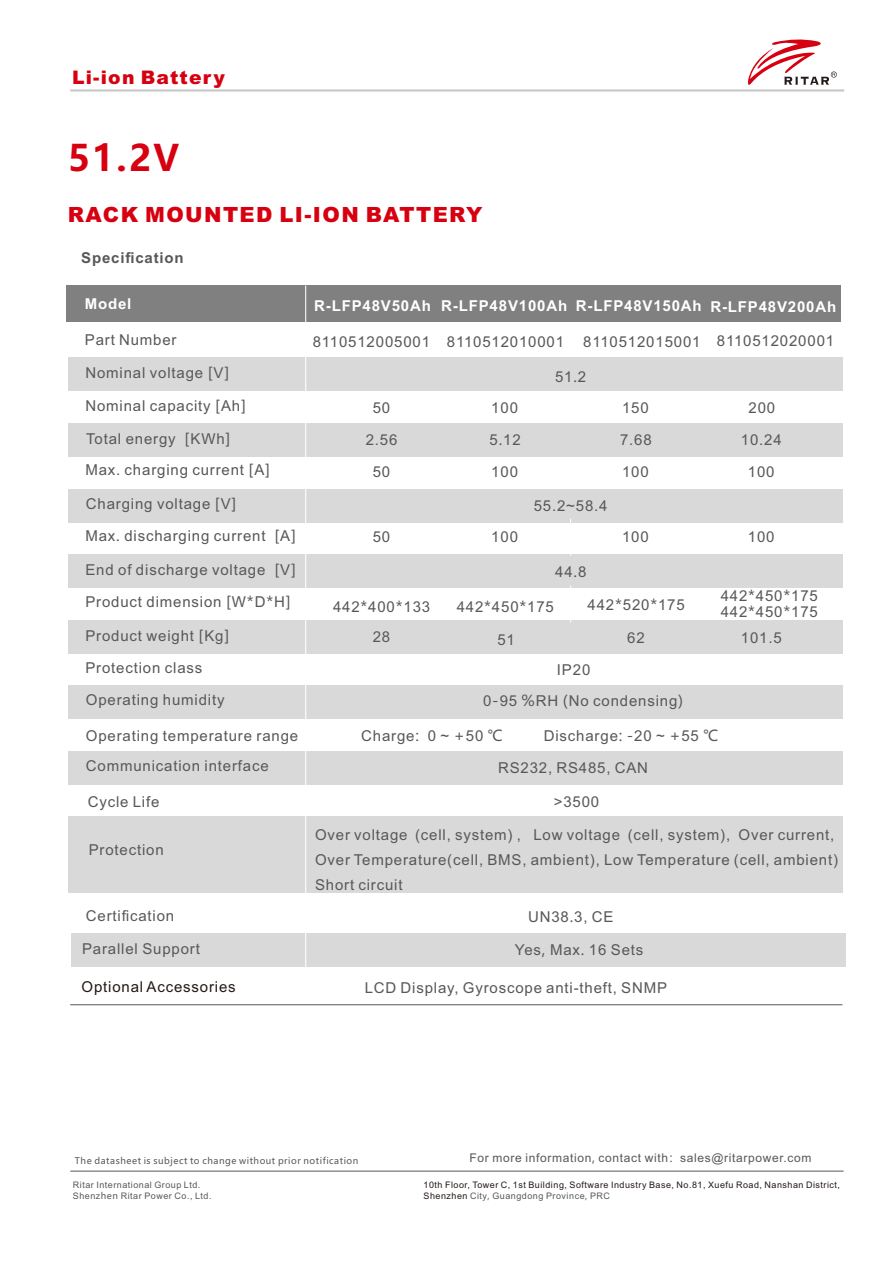
<style>
.page{position:relative;width:893px;height:1263px;background:#fff}
.page>*{position:absolute;margin:0;border:0;box-sizing:border-box;transform-origin:0 0}
.t1{font:700 36px "Microsoft Ya Hei";color:#d70010}
.t2{font:900 21px "Arial";letter-spacing:.065em;color:#d70010}
.t3{font:900 18.75px "Arial";letter-spacing:.065em;color:#d70010}
.t4{font:15px/32.4px "Arial";letter-spacing:.055em;color:#595757}
.t5{font:700 15px "Arial";letter-spacing:.055em;color:#fff}
.t6{font:15px "Arial";letter-spacing:.055em;color:#231916}
.t7{font:700 15px "Arial";letter-spacing:.055em;color:#595757}
.t8{font:12px "Arial";letter-spacing:.055em;color:#595757}
.t9{font:9px/11.4px "Arial";letter-spacing:.055em;color:#231916}
.t10{font:9px "Microsoft Ya Hei";letter-spacing:.06em;color:#595757}
.t11{font:9px/11.4px "Arial";letter-spacing:.055em;color:#595757}
.s1{font-family:"Microsoft Ya Hei"}
.s2{color:#595757}
.s3{font-family:"Microsoft Ya Hei";color:#595757}
</style>
<div class="page">
<div style="left:66px;top:285px;width:775px;height:37px;background:#808080"></div>
<div style="left:68px;top:357px;width:775px;height:34px;background:#d9d9d9"></div>
<div style="left:71px;top:933px;width:774px;height:34px;background:#d9d9d9"></div>
<div style="left:69px;top:423px;width:774px;height:34px;background:#d9d9d9"></div>
<div style="left:69px;top:489px;width:774px;height:33px;background:#d9d9d9"></div>
<div style="left:69px;top:554px;width:774px;height:34px;background:#d9d9d9"></div>
<div style="left:69px;top:620px;width:774px;height:33px;background:#d9d9d9"></div>
<div style="left:69px;top:685px;width:774px;height:34px;background:#d9d9d9"></div>
<div style="left:69px;top:751px;width:774px;height:33px;background:#d9d9d9"></div>
<div style="left:69px;top:816px;width:774px;height:77px;background:#d9d9d9"></div>
<hr style="left:305px;top:286px;width:1px;height:718px;background:#fff">
<hr style="left:70px;top:89px;width:774px;height:3px;background:#c8c8c9">
<hr style="left:570px;top:519px;width:1px;height:36px;background:#fff">
<hr style="left:570px;top:586px;width:1px;height:36px;background:#fff">
<hr style="left:70px;top:1171px;width:774px;height:1px;background:#595757">
<hr style="left:70px;top:1004px;width:772px;height:1px;background:#595857">
<svg style="left:748px;top:39px;width:89px;height:46px"></svg>
<p class="t3" style="left:72px;top:70px;width:155px">Li-ion Battery</p>
<h1 class="t1" style="left:68px;top:142px;width:113px">51.2V</h1>
<h2 class="t2" style="left:68px;top:207px;width:416px">RACK MOUNTED LI-ION BATTERY</h2>
<p class="t7" style="left:81px;top:252px;width:104px">Specification</p>
<p class="t5" style="left:85px;top:298px;width:48px">Model</p>
<p class="t5" style="left:314px;top:300px;width:118px">R-LFP48V50Ah</p>
<p class="t4" style="left:85px;top:325px;width:93px">Part Number</p>
<p class="t4" style="left:313px;top:327px;width:119px">8110512005001</p>
<p class="t5" style="left:441px;top:300px;width:396px">R-LFP48V100Ah R-LFP48V150Ah R-LFP48V200Ah</p>
<p class="t4" style="left:447px;top:327px;width:119px">8110512010001</p>
<p class="t4" style="left:583px;top:326px;width:252px">8110512015001 8110512020001</p>
<p class="t4" style="left:85px;top:358px;width:186px">Nominal voltage <span class="s1">[</span>V<span class="s1">]<br></span>Nominal capacity <span class="s1">[</span>Ah<span class="s1">]<br></span>Total energy <span class="s1">[</span>KWh<span class="s1">]<br></span>Max. charging current <span class="s1">[</span>A<span class="s1">]</span></p>
<p class="t4" style="left:85px;top:490px;width:212px;line-height:31.5px">Charging voltage <span class="s1">[</span>V<span class="s1">]<br></span>Max<span class="s1">.</span> discharging current <span class="s1">[</span>A<span class="s1">]</span></p>
<p class="t4" style="left:85px;top:555px;width:212px">End of discharge voltage <span class="s1">[</span>V<span class="s1">]</span></p>
<p class="t4" style="left:85px;top:587px;width:207px">Product dimension <span class="s1">[</span>W<span class="s1">*</span>D<span class="s1">*</span>H<span class="s1">]</span></p>
<p class="t4" style="left:85px;top:622px;width:146px;line-height:31.8px">Product weight <span class="s1">[</span>Kg<span class="s1">]<br></span>Protection class</p>
<p class="t4" style="left:86px;top:685px;width:140px">Operating humidity</p>
<p class="t4" style="left:366px;top:394px;width:33px;line-height:31.7px;text-align:center">50<br>2.56<br>50</p>
<p class="t4" style="left:555px;top:362px;width:33px">51<span class="s1">.</span>2</p>
<p class="t4" style="left:491px;top:393px;width:28px">100</p>
<p class="t4" style="left:622px;top:393px;width:28px">150</p>
<p class="t4" style="left:749px;top:393px;width:28px">200</p>
<p class="t4" style="left:490px;top:425px;width:33px">5<span class="s1">.</span>12</p>
<p class="t4" style="left:620px;top:425px;width:33px">7.68</p>
<p class="t4" style="left:741px;top:425px;width:42px">10.24</p>
<p class="t4" style="left:491px;top:456px;width:28px">100</p>
<p class="t4" style="left:622px;top:456px;width:28px">100</p>
<p class="t4" style="left:748px;top:456px;width:28px">100</p>
<p class="t4" style="left:534px;top:491px;width:75px">55.2~58.4</p>
<p class="t4" style="left:373px;top:522px;width:19px">50</p>
<p class="t4" style="left:491px;top:522px;width:28px">100</p>
<p class="t4" style="left:748px;top:522px;width:28px">100</p>
<p class="t4" style="left:622px;top:522px;width:28px">100</p>
<p class="t4" style="left:333px;top:591px;width:99px">442<span class="s1">*</span>400<span class="s1">*</span>133</p>
<p class="t4" style="left:555px;top:557px;width:33px">44<span class="s1">.</span>8</p>
<p class="t4" style="left:457px;top:592px;width:99px">442<span class="s1">*</span>450<span class="s1">*</span>175</p>
<p class="t4" style="left:588px;top:590px;width:99px">442<span class="s1">*</span>520<span class="s1">*</span>175</p>
<p class="t4" style="left:721px;top:581px;width:99px">442<span class="s1">*</span>450<span class="s1">*</span>175</p>
<p class="t4" style="left:721px;top:597px;width:99px">442<span class="s1">*</span>450<span class="s1">*</span>175</p>
<p class="t4" style="left:373px;top:622px;width:19px">28</p>
<p class="t4" style="left:497px;top:624px;width:19px">51</p>
<p class="t4" style="left:627px;top:623px;width:19px">62</p>
<p class="t4" style="left:741px;top:623px;width:42px">101.5</p>
<p class="t4" style="left:557px;top:655px;width:35px">IP20</p>
<p class="t4" style="left:483px;top:686px;width:202px">0<span class="s1">-</span>95 <span class="s1">%</span>RH <span class="s1">(</span>No condensing<span class="s1">)</span></p>
<p class="t4" style="left:86px;top:721px;width:214px">Operating temperature range</p>
<p class="t4" style="left:361px;top:720px;width:143px">Charge<span class="s1">:</span> 0 ~ <span class="s1">+</span>50 <span class="s1">℃</span></p>
<p class="t4" style="left:544px;top:721px;width:176px">Discharge<span class="s1">: -</span>20 ~ <span class="s1">+</span>55 <span class="s1">℃</span></p>
<p class="t4" style="left:86px;top:751px;width:184px">Communication interface</p>
<p class="t4" style="left:498px;top:753px;width:152px">RS232, RS485, CAN</p>
<p class="t4" style="left:88px;top:787px;width:73px">Cycle Life</p>
<p class="t4" style="left:554px;top:787px;width:47px">&gt;3500</p>
<p class="t4" style="left:89px;top:834px;width:77px">Protection</p>
<p class="t4" style="left:315px;top:823px;width:524px;line-height:25.2px">Over voltage (cell, system) , Low voltage (cell, system), Over current,<br>Over Temperature(cell, BMS, ambient), Low Temperature (cell, ambient)<br>Short circuit</p>
<p class="t4" style="left:86px;top:901px;width:90px">Certification</p>
<p class="t4" style="left:528px;top:902px;width:87px">UN38<span class="s1">.</span>3, CE</p>
<p class="t4" style="left:82px;top:934px;width:119px">Parallel Support</p>
<p class="t4" style="left:515px;top:934px;width:130px">Yes<span class="s1">,</span> Max<span class="s1">.</span> 16 Sets</p>
<p class="t6" style="left:82px;top:981px;width:156px">Optional Accessories</p>
<p class="t4" style="left:365px;top:972px;width:304px">LCD Display, Gyroscope anti-theft, SNMP</p>
<p class="t10" style="left:75px;top:1156px;width:285px">The datasheet is subject to change without prior notification</p>
<p class="t11" style="left:73px;top:1180px;width:140px">Ritar International Group Ltd.<br>Shenz<span class="s1">hen</span> Ritar Power Co., Ltd.</p>
<p class="t8" style="left:470px;top:1153px;width:344px">For more information<span class="s1">,</span> contact with<span class="s1">：</span>sales@ritarpower.com</p>
<p class="t9" style="left:424px;top:1180px;width:418px">10th Floor, Tower C, 1st Building, Software Industry Base, No.81, Xuefu Road, Nanshan District,<br>Shenzhen <span class="s2">City</span><span class="s3">,</span> <span class="s2">Guangdong Province</span><span class="s3">,</span> <span class="s2">PRC</span></p>
</div>
